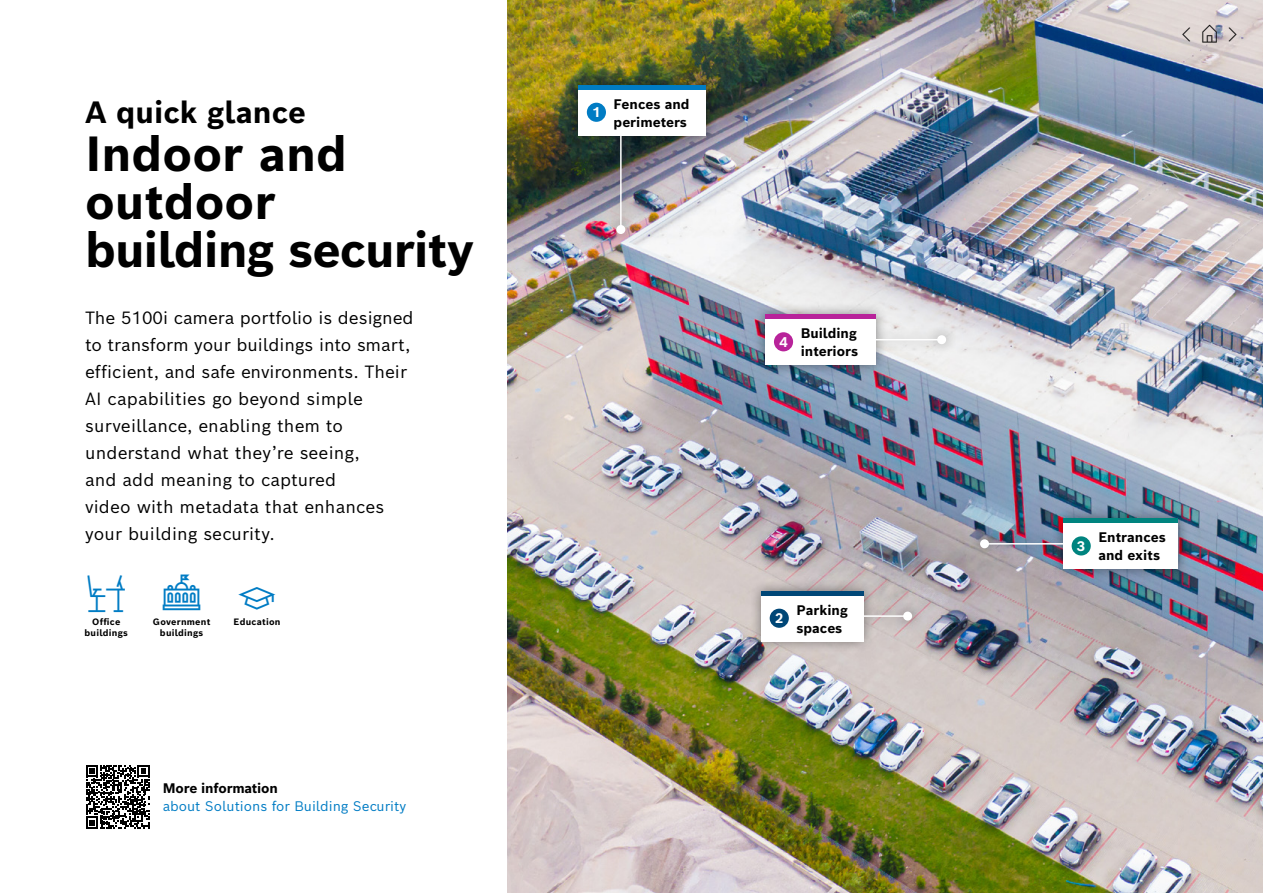
<style>
.page{position:relative;width:1263px;height:893px;background:#fff}
.page>*{position:absolute;margin:0;border:0;box-sizing:border-box;transform-origin:0 0}
.t1{font:700 48px/48px "Bosch Sans";letter-spacing:-.01em;color:#000}
.t2{font:700 30px "Bosch Sans";color:#000}
.t3{font:17.25px/27px "Bosch Sans";color:#000}
.t4{font:700 13.5px/18px "Bosch Sans";color:#000}
.t5{font:13.5px "Bosch Sans";color:#007cc4}
.t6{font:700 13.5px "Bosch Sans";color:#fff}
.t7{font:700 9px/10.5px "Bosch Sans";letter-spacing:.025em;color:#000;text-align:center}
</style>
<div class="page">
<img style="left:507px;top:0;width:756px;height:893px">
<div style="left:566px;top:73px;width:152px;height:173px;background:#000;opacity:.45"></div>
<hr style="left:620px;top:132px;width:2px;height:98px;background:#fff">
<div style="left:616px;top:225px;width:9px;height:9px;background:#fff;border-radius:50%"></div>
<div style="left:578px;top:85px;width:128px;height:50px;background:#fff"></div>
<div style="left:587px;top:103px;width:19px;height:19px;background:#007cc4;border-radius:50%"></div>
<hr style="left:578px;top:85px;width:128px;height:4px;background:#007cc4">
<div style="left:969px;top:507px;width:221px;height:74px;background:#000;opacity:.45"></div>
<hr style="left:984px;top:543px;width:83px;height:2px;background:#fff">
<div style="left:980px;top:539px;width:9px;height:9px;background:#fff;border-radius:50%"></div>
<div style="left:1063px;top:519px;width:115px;height:50px;background:#fff"></div>
<div style="left:1071px;top:536px;width:20px;height:19px;background:#00847f;border-radius:50%"></div>
<hr style="left:1063px;top:519px;width:115px;height:4px;background:#00847f">
<div style="left:749px;top:579px;width:174px;height:74px;background:#000;opacity:.45"></div>
<hr style="left:857px;top:615px;width:51px;height:2px;background:#fff">
<div style="left:903px;top:612px;width:9px;height:9px;background:#fff;border-radius:50%"></div>
<div style="left:761px;top:591px;width:102px;height:50px;background:#fff"></div>
<div style="left:770px;top:609px;width:19px;height:19px;background:#004777;border-radius:50%"></div>
<hr style="left:761px;top:591px;width:102px;height:4px;background:#004777">
<div style="left:753px;top:303px;width:204px;height:74px;background:#000;opacity:.45"></div>
<hr style="left:870px;top:339px;width:72px;height:1px;background:#fff">
<div style="left:937px;top:335px;width:9px;height:9px;background:#fff;border-radius:50%"></div>
<div style="left:765px;top:315px;width:111px;height:50px;background:#fff"></div>
<div style="left:774px;top:332px;width:19px;height:19px;background:#b8239a;border-radius:50%"></div>
<hr style="left:765px;top:315px;width:111px;height:4px;background:#b8239a">
<svg style="left:86px;top:765px;width:64px;height:64px"></svg>
<svg style="left:1182px;top:27px;width:8px;height:15px"></svg>
<svg style="left:1202px;top:24px;width:15px;height:18px"></svg>
<svg style="left:1229px;top:27px;width:7px;height:15px"></svg>
<h2 class="t2" style="left:85px;top:87px;width:222px">A quick glance</h2>
<h1 class="t1" style="left:85px;top:126px;width:390px">Indoor and outdoor building security</h1>
<p class="t3" style="left:85px;top:303px;width:330px">The 5100i camera portfolio is designed to transform your buildings into smart, efficient, and safe environments. Their AI capabilities go beyond simple surveillance, enabling them to understand what they’re seeing,<br>and add meaning to captured<br>video with metadata that enhances your building security.</p>
<p class="t7" style="left:85px;top:616px;width:45px">Office buildings</p>
<p class="t7" style="left:153px;top:616px;width:59px">Government buildings</p>
<p class="t7" style="left:234px;top:616px;width:48px">Education</p>
<p class="t4" style="left:163px;top:778px;width:117px">More information</p>
<p class="t5" style="left:163px;top:795px;width:245px">about Solutions for Building Security</p>
<p class="t6" style="left:592px;top:101px;width:10px">1</p>
<p class="t4" style="left:614px;top:94px;width:77px">Fences and perimeters</p>
<p class="t6" style="left:779px;top:330px;width:10px">4</p>
<p class="t4" style="left:801px;top:323px;width:59px">Building interiors</p>
<p class="t6" style="left:775px;top:607px;width:10px">2</p>
<p class="t4" style="left:796px;top:599px;width:53px">Parking spaces</p>
<p class="t6" style="left:1077px;top:535px;width:10px">3</p>
<p class="t4" style="left:1098px;top:527px;width:69px">Entrances and exits</p>
</div>
